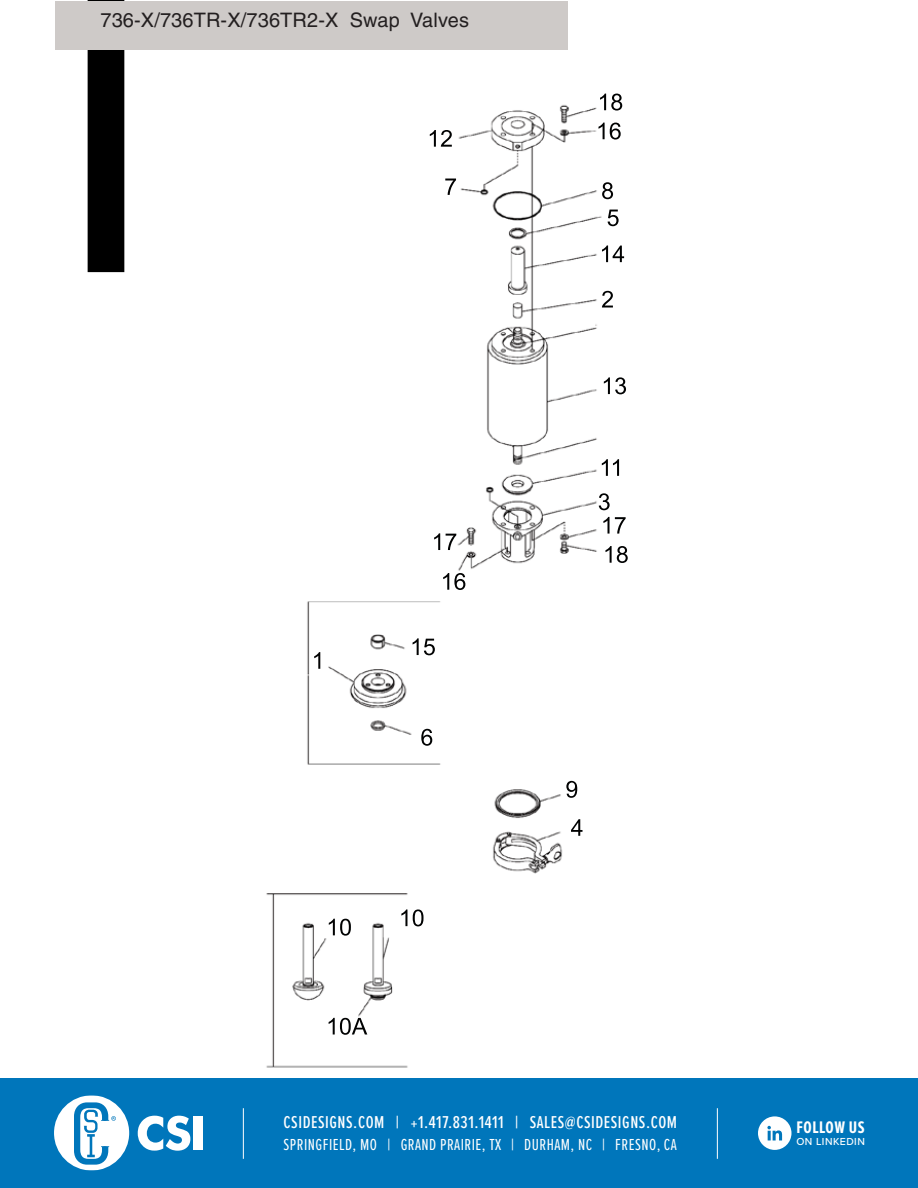
<style>
.page{position:relative;width:918px;height:1188px;background:#fff}
.page>*{position:absolute;margin:0;border:0;box-sizing:border-box;transform-origin:0 0}
.t1{font:19.95px "Helvetica";letter-spacing:.005em;color:#231f20}
.t2{font:500 17.85px "Proxima Nova Ex Cn";letter-spacing:.03em;color:#fff}
.t3{font:700 17.4px "Proxima Nova Ex Cn";letter-spacing:.03em;color:#fff}
.t4{font:16.5px "Proxima Nova Ex Cn";letter-spacing:.03em;color:#fff}
.t5{font:500 10.5px "Proxima Nova";letter-spacing:.04em;color:#fff}
</style>
<div class="page">
<div style="left:0;top:1078px;width:918px;height:110px;background:#0076bb"></div>
<hr style="left:243px;top:1108px;width:1px;height:51px;background:#fff">
<hr style="left:717px;top:1108px;width:1px;height:51px;background:#fff">
<svg style="left:54px;top:1095px;width:75px;height:76px"></svg>
<svg style="left:138px;top:1116px;width:52px;height:35px"></svg>
<div style="left:194px;top:1116px;width:9px;height:34px;background:#fff"></div>
<svg style="left:758px;top:1116px;width:33px;height:34px"></svg>
<div style="left:88px;top:0;width:36px;height:272px;background:#000"></div>
<div style="left:56px;top:1px;width:512px;height:49px;background:#cecac8"></div>
<img style="left:266px;top:93px;width:359px;height:975px">
<img style="left:430px;top:130px;width:22px;height:17px">
<img style="left:445px;top:179px;width:11px;height:16px">
<img style="left:443px;top:573px;width:22px;height:17px">
<img style="left:314px;top:652px;width:6px;height:17px">
<img style="left:413px;top:638px;width:22px;height:17px">
<img style="left:421px;top:729px;width:11px;height:17px">
<img style="left:566px;top:781px;width:11px;height:17px">
<img style="left:571px;top:819px;width:12px;height:17px">
<img style="left:329px;top:919px;width:22px;height:17px">
<img style="left:329px;top:1018px;width:38px;height:17px">
<img style="left:401px;top:909px;width:23px;height:17px">
<img style="left:600px;top:94px;width:22px;height:17px">
<img style="left:598px;top:123px;width:23px;height:17px">
<img style="left:602px;top:182px;width:11px;height:17px">
<img style="left:608px;top:210px;width:11px;height:16px">
<img style="left:602px;top:245px;width:22px;height:17px">
<img style="left:602px;top:291px;width:11px;height:17px">
<img style="left:604px;top:377px;width:22px;height:17px">
<img style="left:602px;top:459px;width:17px;height:17px">
<img style="left:599px;top:493px;width:11px;height:17px">
<img style="left:434px;top:533px;width:22px;height:17px">
<img style="left:605px;top:546px;width:23px;height:17px">
<img style="left:603px;top:517px;width:23px;height:17px">
<p class="t1" style="left:100px;top:8px;width:370px">736-X/736TR-X/736TR2-X Swap Valves</p>
<p class="t2" style="left:284px;top:1110px;width:395px">CSIDESIGNS.COM | +1.417.831.1411 | SALES@CSIDESIGNS.COM</p>
<p class="t3" style="left:796px;top:1114px;width:70px">FOLLOW US</p>
<p class="t5" style="left:796px;top:1134px;width:70px">ON LINKEDIN</p>
<p class="t4" style="left:284px;top:1132px;width:395px">SPRINGFIELD, MO | GRAND PRAIRIE, TX | DURHAM, NC | FRESNO, CA</p>
</div>
